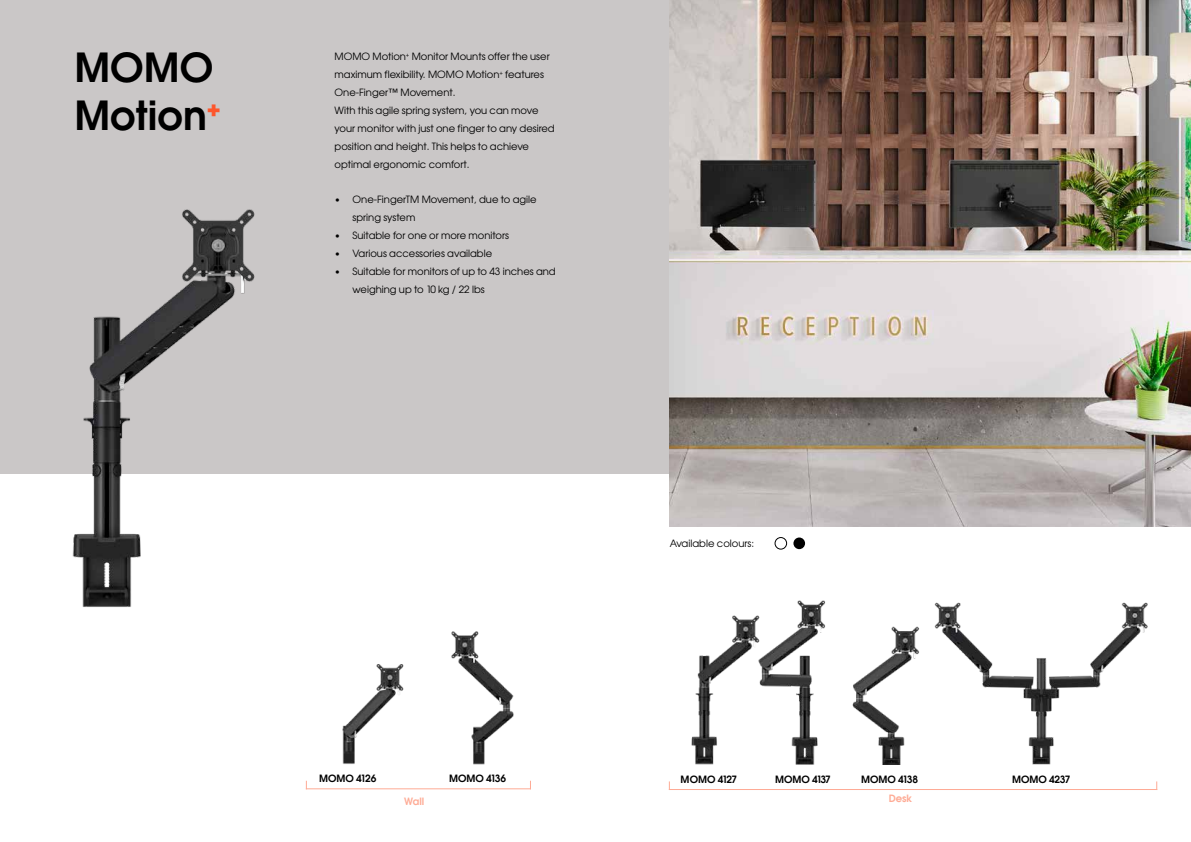
<style>
.page{position:relative;width:1191px;height:842px;background:#fff}
.page>*{position:absolute;margin:0;border:0;box-sizing:border-box;transform-origin:0 0}
.t1{font:39.9px/47.8px "Avant Garde Gothic Dm ITC";color:#000}
.t2{font:10px/17.9px "Avant Garde Gothic Bk ITC";color:#000}
.t3{font:10px "Avant Garde Gothic Dm ITC";color:#000}
.t4{font:10px "Avant Garde Gothic Dm ITC";color:#feab95}
.t5{font:10px "Avant Garde Gothic Dm ITC";letter-spacing:-.03em;color:#000}
.t6{font:10px "Avant Garde Gothic Dm ITC";letter-spacing:-.045em;color:#000}
</style>
<div class="page">
<div style="left:0;top:0;width:1191px;height:474px;background:#cac7c7"></div>
<img style="left:72px;top:209px;width:183px;height:398px">
<img style="left:670px;top:0;width:521px;height:526px">
<div style="left:775px;top:537px;width:11px;height:12px;border:1px solid #000;border-radius:50%"></div>
<div style="left:793px;top:537px;width:12px;height:12px;background:#000;border-radius:50%"></div>
<img style="left:342px;top:664px;width:62px;height:100px">
<img style="left:451px;top:631px;width:63px;height:134px">
<hr style="left:306px;top:788px;width:225px;height:1px;background:#feab95">
<img style="left:852px;top:626px;width:67px;height:138px">
<img style="left:691px;top:615px;width:67px;height:150px">
<img style="left:758px;top:600px;width:68px;height:165px">
<img style="left:934px;top:602px;width:214px;height:163px">
<hr style="left:669px;top:789px;width:488px;height:1px;background:#feab95">
<h1 class="t1" style="left:74px;top:44px;width:148px">MOMO<br>Motion<sup>+</sup></h1>
<p class="t2" style="left:334px;top:47px;width:221px">MOMO Motion<sup>+</sup> Monitor Mounts offer the user maximum flexibility. MOMO Motion<sup>+</sup> features One-Finger™ Movement.<br>With this agile spring system, you can move your monitor with just one finger to any desired position and height. This helps to achieve optimal ergonomic comfort.</p>
<p class="t2" style="left:352px;top:191px;width:186px;text-indent:-18px">• One-FingerTM Movement, due to agile spring system</p>
<p class="t2" style="left:334px;top:227px;width:176px">• Suitable for one or more monitors</p>
<p class="t2" style="left:334px;top:245px;width:159px">• Various accessories available</p>
<p class="t2" style="left:352px;top:262px;width:205px;text-indent:-18px">• Suitable for monitors of up to 43 inches and weighing up to 10 kg / 22 lbs</p>
<p class="t3" style="left:319px;top:772px;width:59px">MOMO 4126</p>
<p class="t3" style="left:449px;top:772px;width:58px">MOMO 4136</p>
<p class="t4" style="left:404px;top:794px;width:21px">Wall</p>
<p class="t2" style="left:670px;top:534px;width:86px">Available colours:</p>
<p class="t5" style="left:680px;top:773px;width:58px">MOMO 4127</p>
<p class="t6" style="left:775px;top:773px;width:57px">MOMO 4137</p>
<p class="t3" style="left:861px;top:773px;width:58px">MOMO 4138</p>
<p class="t3" style="left:1012px;top:772px;width:60px">MOMO 4237</p>
<p class="t4" style="left:888px;top:792px;width:25px">Desk</p>
</div>
